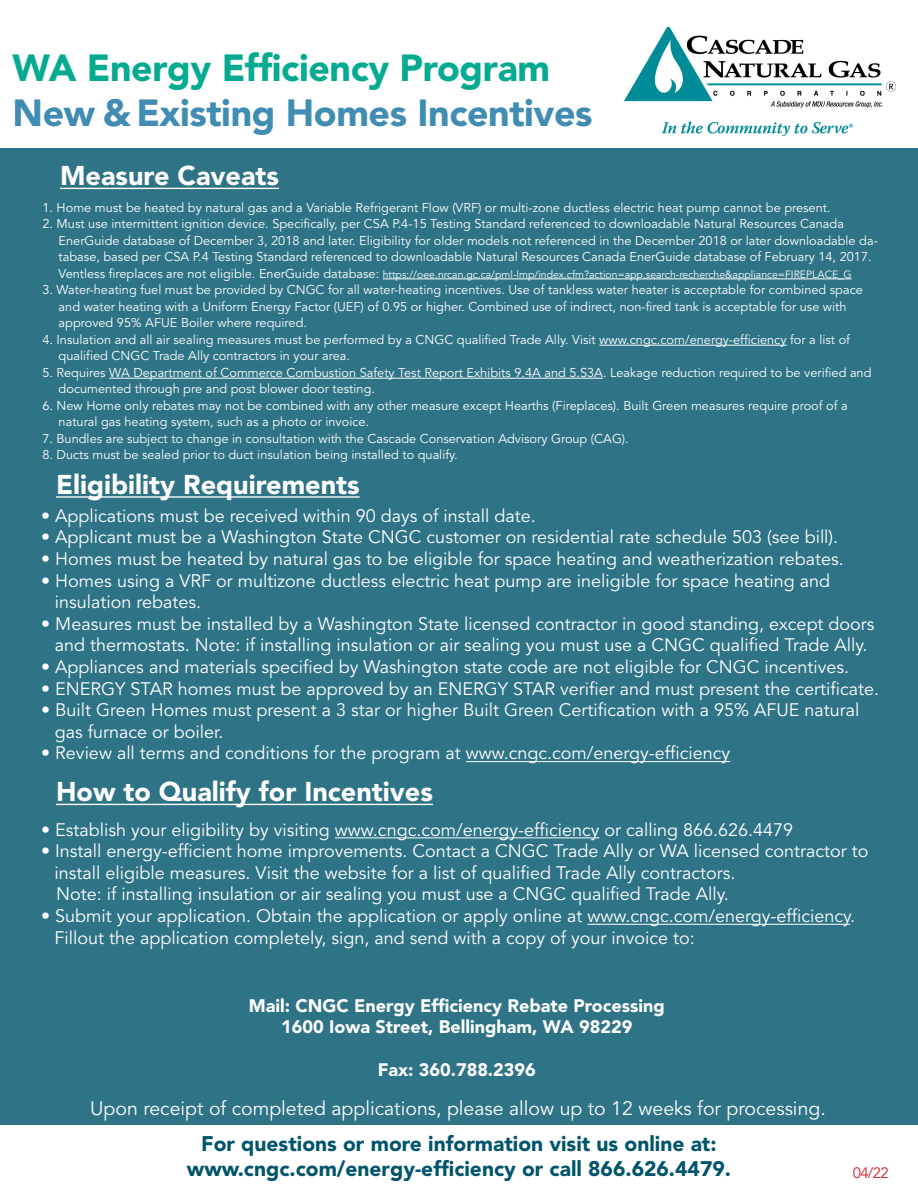
<style>
.page{position:relative;width:918px;height:1188px;background:#fff}
.page>*{position:absolute;margin:0;border:0;box-sizing:border-box;transform-origin:0 0}
.t1{font:900 37.5px "Avenir";letter-spacing:-.01em;color:#408cb3}
.t2{font:900 37.5px "Avenir";letter-spacing:-.01em;color:#05aa91}
.t3{font:900 27px "Avenir";color:#fff}
.t4{font:900 21px "Avenir";color:#00546b}
.t5{font:19.5px "Avenir";color:#fff}
.t6{font:18px/21.6px "Avenir";color:#fff}
.t7{font:900 18px/21.6px "Avenir";color:#fff;text-align:center}
.t8{font:15px "Avenir";color:#d1232a}
.t9{font:12.75px/16.5px "Avenir";color:#fff}
.t10{font:10.5px "Avenir";color:#fff}
.s1{font-size:12.75px}
</style>
<div class="page">
<div style="left:0;top:148px;width:918px;height:977px;background:#2e7386"></div>
<hr style="left:56px;top:496px;width:304px;height:2px;background:#fff">
<hr style="left:466px;top:761px;width:264px;height:1px;background:#fff">
<hr style="left:56px;top:804px;width:377px;height:1px;background:#fff">
<hr style="left:335px;top:837px;width:264px;height:1px;background:#fff">
<hr style="left:587px;top:924px;width:263px;height:1px;background:#fff">
<hr style="left:383px;top:279px;width:469px;height:1px;background:#fff">
<hr style="left:599px;top:345px;width:188px;height:1px;background:#fff">
<hr style="left:109px;top:378px;width:494px;height:1px;background:#fff">
<hr style="left:60px;top:188px;width:219px;height:1px;background:#fff">
<img style="left:625px;top:27px;width:270px;height:108px">
<p class="t2" style="left:12px;top:40px;width:539px">WA Energy Efficiency Program</p>
<p class="t1" style="left:12px;top:85px;width:582px">New &amp; Existing Homes Incentives</p>
<p class="t3" style="left:60px;top:156px;width:220px">Measure Caveats</p>
<p class="t9" style="left:42px;top:199px;width:790px">1. Home must be heated by natural gas and a Variable Refrigerant Flow (VRF) or multi-zone ductless electric heat pump cannot be present.</p>
<p class="t9" style="left:59px;top:216px;width:821px;text-indent:-16px">2. Must use intermittent ignition device. Specifically, per CSA P.4-15 Testing Standard referenced to downloadable Natural Resources Canada<br>EnerGuide database of December 3, 2018 and later. Eligibility for older models not referenced in the December 2018 or later downloadable da&shy;tabase, based per CSA P.4 Testing Standard referenced to downloadable Natural Resources Canada EnerGuide database of February 14, 2017.</p>
<p class="t10" style="left:59px;top:266px;width:795px"><span class="s1">Ventless fireplaces are not eligible. EnerGuide database:</span> https://oee.nrcan.gc.ca/pml-lmp/index.cfm?action=app.search-recherche&amp;appliance=FIREPLACE_G</p>
<p class="t9" style="left:59px;top:282px;width:806px;text-indent:-16px">3. Water-heating fuel must be provided by CNGC for all water-heating incentives. Use of tankless water heater is acceptable for combined space and water heating with a Uniform Energy Factor (UEF) of 0.95 or higher. Combined use of indirect, non-fired tank is acceptable for use with approved 95% AFUE Boiler where required.</p>
<p class="t9" style="left:59px;top:331px;width:793px;text-indent:-16px">4. Insulation and all air sealing measures must be performed by a CNGC qualified Trade Ally. Visit www.cngc.com/energy-efficiency for a list of qualified CNGC Trade Ally contractors in your area.</p>
<p class="t9" style="left:59px;top:364px;width:814px;text-indent:-16px">5. Requires WA Department of Commerce Combustion Safety Test Report Exhibits 9.4A and 5.S3A. Leakage reduction required to be verified and documented through pre and post blower door testing.</p>
<p class="t9" style="left:59px;top:397px;width:791px;text-indent:-16px">6. New Home only rebates may not be combined with any other measure except Hearths (Fireplaces). Built Green measures require proof of a natural gas heating system, such as a photo or invoice.</p>
<p class="t9" style="left:42px;top:430px;width:588px">7. Bundles are subject to change in consultation with the Cascade Conservation Advisory Group (CAG).</p>
<p class="t9" style="left:42px;top:447px;width:417px">8. Ducts must be sealed prior to duct insulation being installed to qualify.</p>
<p class="t3" style="left:56px;top:464px;width:305px">Eligibility Requirements</p>
<p class="t6" style="left:41px;top:505px;width:496px">• Applications must be received within 90 days of install date.</p>
<p class="t6" style="left:41px;top:527px;width:799px">• Applicant must be a Washington State CNGC customer on residential rate schedule 503 (see bill).</p>
<p class="t6" style="left:41px;top:549px;width:804px">• Homes must be heated by natural gas to be eligible for space heating and weatherization rebates.</p>
<p class="t6" style="left:55px;top:570px;width:777px;text-indent:-14px">• Homes using a VRF or multizone ductless electric heat pump are ineligible for space heating and insulation rebates.</p>
<p class="t6" style="left:41px;top:613px;width:835px;text-align:center">• Measures must be installed by a Washington State licensed contractor in good standing, except doors and thermostats. Note: if installing insulation or air sealing you must use a CNGC qualified Trade Ally.</p>
<p class="t6" style="left:41px;top:657px;width:809px">• Appliances and materials specified by Washington state code are not eligible for CNGC incentives.</p>
<p class="t6" style="left:41px;top:678px;width:839px">• ENERGY STAR homes must be approved by an ENERGY STAR verifier and must present the certificate.</p>
<p class="t6" style="left:55px;top:700px;width:806px;text-indent:-14px">• Built Green Homes must present a 3 star or higher Built Green Certification with a 95% AFUE natural gas furnace or boiler.</p>
<p class="t6" style="left:41px;top:743px;width:690px">• Review all terms and conditions for the program at www.cngc.com/energy-efficiency</p>
<p class="t3" style="left:56px;top:772px;width:378px">How to Qualify for Incentives</p>
<p class="t6" style="left:41px;top:819px;width:753px">• Establish your eligibility by visiting www.cngc.com/energy-efficiency or calling 866.626.4479</p>
<p class="t6" style="left:55px;top:841px;width:815px;text-indent:-13px">• Install energy-efficient home improvements. Contact a CNGC Trade Ally or WA licensed contractor to install eligible measures. Visit the website for a list of qualified Trade Ally contractors.</p>
<p class="t6" style="left:56px;top:884px;width:674px">Note: if installing insulation or air sealing you must use a CNGC qualified Trade Ally.</p>
<p class="t6" style="left:55px;top:906px;width:802px;text-indent:-13px">• Submit your application. Obtain the application or apply online at www.cngc.com/energy-efficiency.<br>Fillout the application completely, sign, and send with a copy of your invoice to:</p>
<p class="t7" style="left:249px;top:996px;width:418px">Mail: CNGC Energy Efficiency Rebate Processing<br>1600 Iowa Street, Bellingham, WA 98229</p>
<p class="t7" style="left:378px;top:1060px;width:160px">Fax: 360.788.2396</p>
<p class="t5" style="left:90px;top:1094px;width:737px">Upon receipt of completed applications, please allow up to 12 weeks for processing.</p>
<p class="t4" style="left:201px;top:1128px;width:517px">For questions or more information visit us online at:</p>
<p class="t4" style="left:187px;top:1153px;width:546px">www.cngc.com/energy-efficiency or call 866.626.4479.</p>
<p class="t8" style="left:853px;top:1162px;width:37px">04/22</p>
</div>
